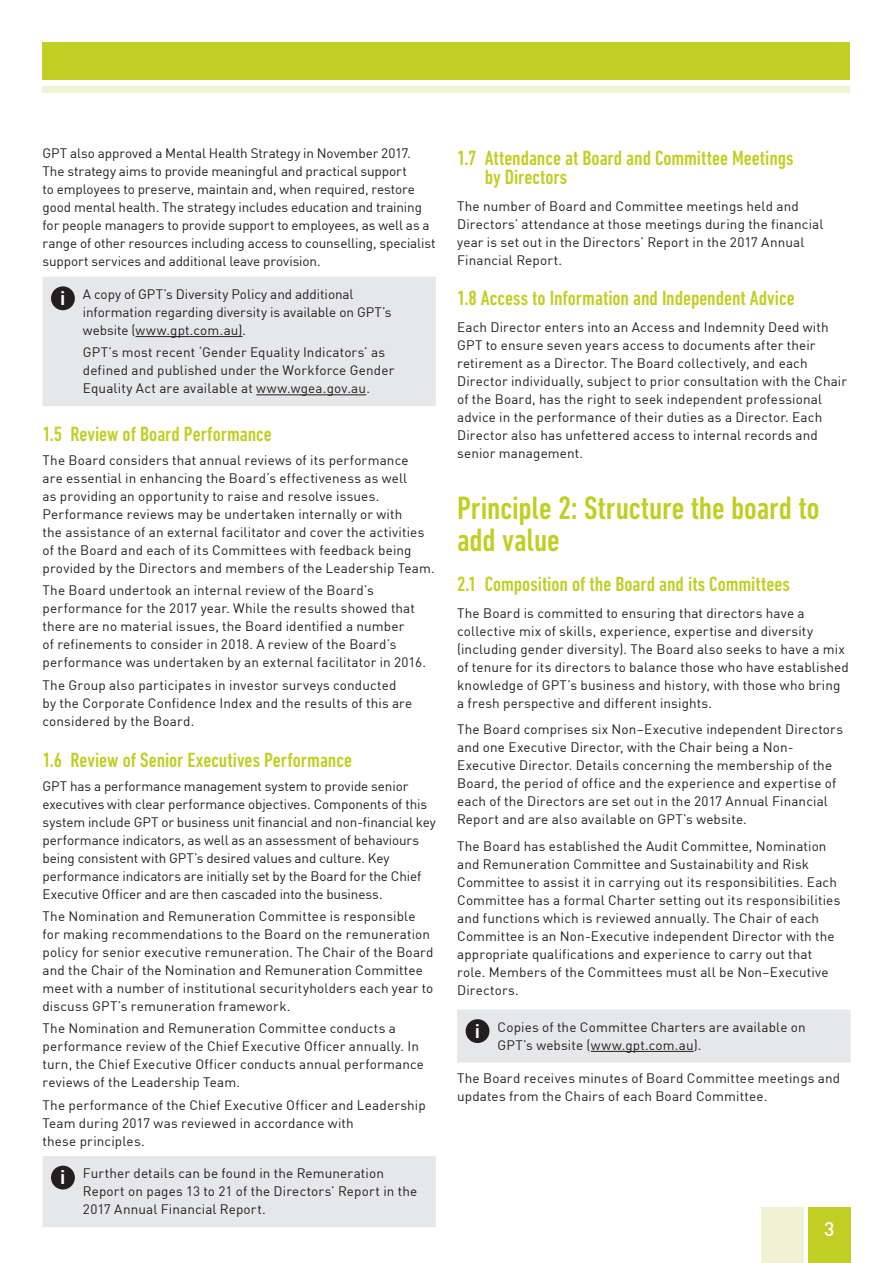
<style>
.page{position:relative;width:893px;height:1263px;background:#fff}
.page>*{position:absolute;margin:0;border:0;box-sizing:border-box;transform-origin:0 0}
.t1{font:500 condensed 33px/31.5px "DIN Next LT Pro";letter-spacing:-.005em;color:#c1ce23}
.t2{font:500 condensed 21px/19.5px "DIN Next LT Pro";color:#c1ce23}
.t3{font:500 19.5px "DIN";color:#fff}
.t4{font:13.5px/18px "DIN";letter-spacing:.01em;color:#231f20}
.t5{font:13.5px/18px "DIN";letter-spacing:-.01em;color:#231f20}
.s1{font-weight:700;font-size:19.35px;color:#fff}
</style>
<div class="page">
<div style="left:43px;top:43px;width:807px;height:37px;background:#c1ce23"></div>
<div style="left:43px;top:87px;width:807px;height:6px;background:#f0f3d3"></div>
<div style="left:43px;top:277px;width:393px;height:129px;background:#e6e7e9"></div>
<div style="left:51px;top:286px;width:24px;height:24px;background:#231f20;border-radius:50%"></div>
<hr style="left:136px;top:336px;width:107px;height:1px;background:#231f20">
<hr style="left:256px;top:394px;width:110px;height:1px;background:#231f20">
<div style="left:43px;top:1156px;width:393px;height:71px;background:#e6e7e9"></div>
<div style="left:51px;top:1166px;width:24px;height:23px;background:#231f20;border-radius:50%"></div>
<div style="left:457px;top:1009px;width:393px;height:54px;background:#e6e7e9"></div>
<div style="left:466px;top:1019px;width:23px;height:24px;background:#231f20;border-radius:50%"></div>
<hr style="left:591px;top:1051px;width:103px;height:1px;background:#231f20">
<div style="left:808px;top:1208px;width:42px;height:55px;background:#c1ce23"></div>
<div style="left:761px;top:1208px;width:43px;height:55px;background:#f0f3d3"></div>
<p class="t5" style="left:43px;top:144px;width:395px">GPT also approved a Mental Health Strategy in November 2017.<br>The strategy aims to provide meaningful and practical support<br>to employees to preserve, maintain and, when required, restore good mental health. The strategy includes education and training for people managers to provide support to employees, as well as a range of other resources including access to counselling, specialist support services and additional leave provision.</p>
<p class="t4" style="left:83px;top:285px;width:310px;text-indent:-23px"><span class="s1">i</span> A copy of GPT’s Diversity Policy and additional information regarding diversity is available on GPT’s website (www.gpt.com.au).</p>
<p class="t4" style="left:83px;top:343px;width:313px">GPT’s most recent ‘Gender Equality Indicators’ as defined and published under the Workforce Gender<br>Equality Act are available at www.wgea.gov.au.</p>
<h2 class="t2" style="left:43px;top:424px;width:231px">1.5 Review of Board Performance</h2>
<p class="t4" style="left:43px;top:451px;width:394px">The Board considers that annual reviews of its performance<br>are essential in enhancing the Board’s effectiveness as well<br>as providing an opportunity to raise and resolve issues.<br>Performance reviews may be undertaken internally or with<br>the assistance of an external facilitator and cover the activities of the Board and each of its Committees with feedback being provided by the Directors and members of the Leadership Team.</p>
<p class="t4" style="left:43px;top:581px;width:385px">The Board undertook an internal review of the Board’s performance for the 2017 year. While the results showed that there are no material issues, the Board identified a number<br>of refinements to consider in 2018. A review of the Board’s performance was undertaken by an external facilitator in 2016.</p>
<p class="t4" style="left:43px;top:676px;width:371px">The Group also participates in investor surveys conducted by the Corporate Confidence Index and the results of this are considered by the Board.</p>
<h2 class="t2" style="left:43px;top:750px;width:311px">1.6 Review of Senior Executives Performance</h2>
<p class="t5" style="left:43px;top:777px;width:395px">GPT has a performance management system to provide senior executives with clear performance objectives. Components of this system include GPT or business unit financial and non-financial key performance indicators, as well as an assessment of behaviours being consistent with GPT’s desired values and culture. Key performance indicators are initially set by the Board for the Chief Executive Officer and are then cascaded into the business.</p>
<p class="t4" style="left:43px;top:907px;width:393px">The Nomination and Remuneration Committee is responsible for making recommendations to the Board on the remuneration policy for senior executive remuneration. The Chair of the Board and the Chair of the Nomination and Remuneration Committee meet with a number of institutional securityholders each year to discuss GPT’s remuneration framework.</p>
<p class="t4" style="left:43px;top:1019px;width:383px">The Nomination and Remuneration Committee conducts a performance review of the Chief Executive Officer annually. In turn, the Chief Executive Officer conducts annual performance reviews of the Leadership Team.</p>
<p class="t4" style="left:43px;top:1095px;width:385px">The performance of the Chief Executive Officer and Leadership<br>Team during 2017 was reviewed in accordance with<br>these principles.</p>
<p class="t4" style="left:83px;top:1164px;width:336px;text-indent:-23px"><span class="s1">i</span> Further details can be found in the Remuneration<br>Report on pages 13 to 21 of the Directors’ Report in the<br>2017 Annual Financial Report.</p>
<h2 class="t2" style="left:485px;top:148px;width:310px;text-indent:-28px">1.7 Attendance at Board and Committee Meetings by Directors</h2>
<p class="t4" style="left:457px;top:196px;width:368px">The number of Board and Committee meetings held and Directors’ attendance at those meetings during the financial year is set out in the Directors’ Report in the 2017 Annual Financial Report.</p>
<h2 class="t2" style="left:457px;top:288px;width:339px">1.8 Access to Information and Independent Advice</h2>
<p class="t4" style="left:457px;top:318px;width:391px">Each Director enters into an Access and Indemnity Deed with GPT to ensure seven years access to documents after their retirement as a Director. The Board collectively, and each Director individually, subject to prior consultation with the Chair of the Board, has the right to seek independent professional advice in the performance of their duties as a Director. Each Director also has unfettered access to internal records and senior management.</p>
<h1 class="t1" style="left:457px;top:492px;width:364px">Principle 2: Structure the board to add value</h1>
<h2 class="t2" style="left:457px;top:574px;width:334px">2.1 Composition of the Board and its Committees</h2>
<p class="t4" style="left:457px;top:604px;width:393px">The Board is committed to ensuring that directors have a collective mix of skills, experience, expertise and diversity (including gender diversity). The Board also seeks to have a mix of tenure for its directors to balance those who have established knowledge of GPT’s business and history, with those who bring a fresh perspective and different insights.</p>
<p class="t4" style="left:457px;top:720px;width:387px">The Board comprises six Non–Executive independent Directors and one Executive Director, with the Chair being a Non-Executive Director. Details concerning the membership of the Board, the period of office and the experience and expertise of each of the Directors are set out in the 2017 Annual Financial Report and are also available on GPT’s website.</p>
<p class="t4" style="left:457px;top:837px;width:385px">The Board has established the Audit Committee, Nomination and Remuneration Committee and Sustainability and Risk Committee to assist it in carrying out its responsibilities. Each Committee has a formal Charter setting out its responsibilities and functions which is reviewed annually. The Chair of each Committee is an Non-Executive independent Director with the appropriate qualifications and experience to carry out that role. Members of the Committees must all be Non–Executive Directors.</p>
<p class="t4" style="left:497px;top:1018px;width:310px;text-indent:-23px"><span class="s1">i</span> Copies of the Committee Charters are available on<br>GPT’s website (www.gpt.com.au).</p>
<p class="t4" style="left:457px;top:1069px;width:385px">The Board receives minutes of Board Committee meetings and updates from the Chairs of each Board Committee.</p>
<h3 class="t3" style="left:824px;top:1216px;width:12px">3</h3>
</div>
